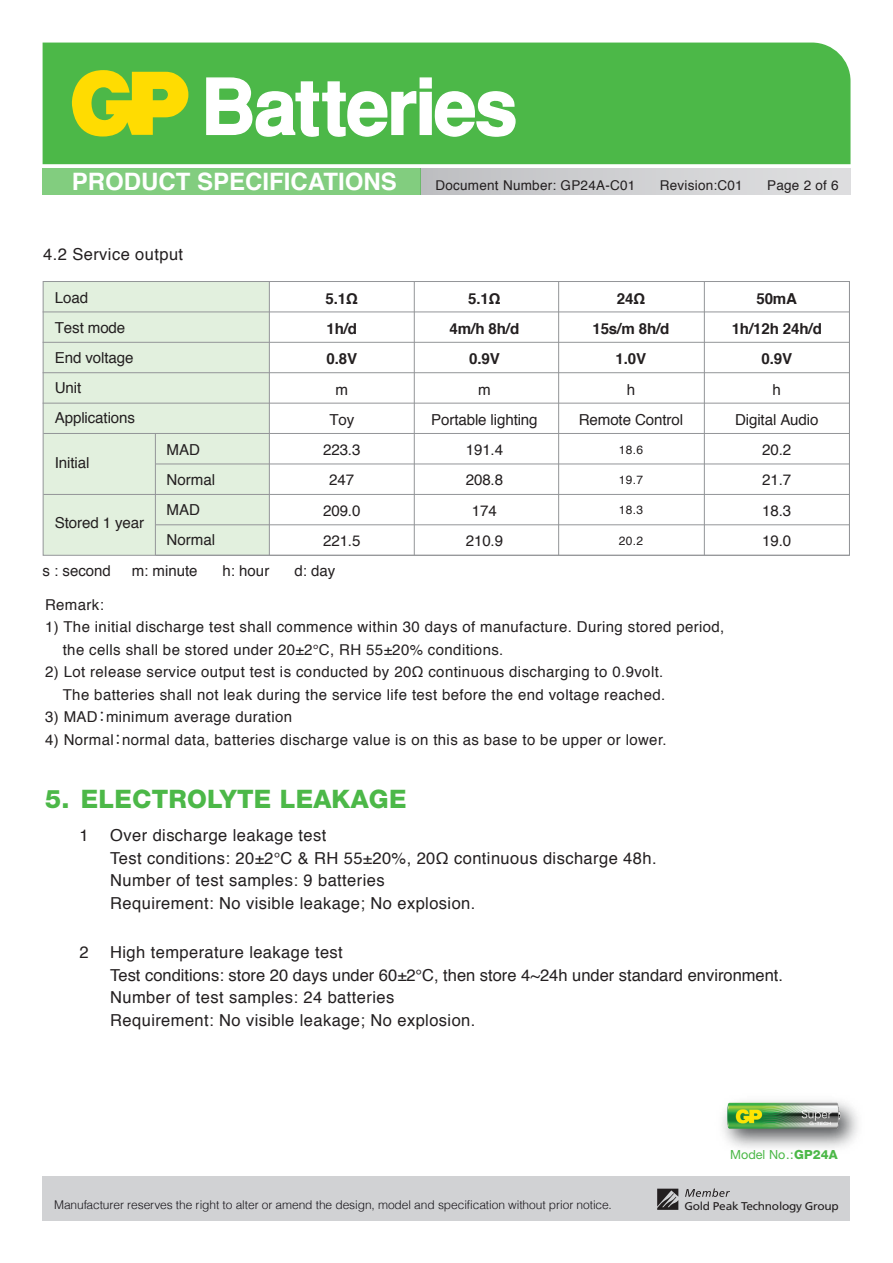
<style>
.page{position:relative;width:893px;height:1263px;background:#fff}
.page>*{position:absolute;margin:0;border:0;box-sizing:border-box;transform-origin:0 0}
.t1{font:800 25.5px "Helvetica Neue LT Std";letter-spacing:.01em;color:#4cb848}
.t2{font:700 24px "Helvetica";color:#fff}
.t3{font:16.5px/22.5px "Helvetica";letter-spacing:.025em;color:#231f20}
.t4{font:15.15px/30.3px "Helvetica";letter-spacing:-.01em;color:#231f20;text-align:center}
.t5{font:700 15.15px/30.3px "Helvetica";letter-spacing:-.01em;color:#231f20;text-align:center}
.t6{font:15px/22.5px "Helvetica";letter-spacing:.025em;color:#231f20}
.t7{font:13.5px "Helvetica";letter-spacing:.02em;color:#231f20}
.t8{font:12.6px "Helvetica Neue LT Std";letter-spacing:.005em;color:#4cb848}
.t9{font:300 12px "Helvetica";letter-spacing:-.005em;color:#18151a}
.t10{font:12px "Helvetica";letter-spacing:.025em;color:#231f20}
.t11{font:11.25px "Frutiger LT Std";letter-spacing:-.02em;color:#231f20;scale:1.06 1}
.s1{font-family:"Koz Go Pr 6 N"}
.s2{font-weight:800}
</style>
<div class="page">
<div style="left:43px;top:281px;width:226px;height:274px;background:#e2f0de"></div>
<hr style="left:269px;top:281px;width:1px;height:274px;background:#939598">
<hr style="left:414px;top:281px;width:1px;height:274px;background:#939598">
<hr style="left:558px;top:281px;width:1px;height:274px;background:#939598">
<hr style="left:704px;top:281px;width:1px;height:274px;background:#939598">
<hr style="left:155px;top:433px;width:1px;height:122px;background:#939598">
<hr style="left:43px;top:312px;width:806px;height:1px;background:#939598">
<hr style="left:43px;top:342px;width:806px;height:1px;background:#939598">
<hr style="left:43px;top:372px;width:806px;height:1px;background:#939598">
<hr style="left:43px;top:403px;width:806px;height:1px;background:#939598">
<hr style="left:43px;top:433px;width:806px;height:1px;background:#939598">
<hr style="left:156px;top:464px;width:693px;height:1px;background:#939598">
<hr style="left:43px;top:494px;width:806px;height:1px;background:#939598">
<hr style="left:156px;top:524px;width:693px;height:1px;background:#939598">
<div style="left:43px;top:1176px;width:807px;height:44px;background:#d1d2d4"></div>
<div style="left:421px;top:168px;width:429px;height:26px;background:linear-gradient(to right,#bfc0c2,#e0e0e2)"></div>
<div style="left:43px;top:168px;width:378px;height:26px;background:#82cd7f"></div>
<div style="left:43px;top:43px;width:807px;height:121px;background:#4cb848"></div>
<svg style="left:205px;top:77px;width:311px;height:61px"></svg>
<svg style="left:72px;top:70px;width:116px;height:67px;background:#c3cf18"></svg>
<img style="left:847px;top:1104px;width:11px;height:40px">
<img style="left:722px;top:1100px;width:125px;height:48px">
<svg style="left:657px;top:1189px;width:21px;height:21px"></svg>
<svg style="left:685px;top:1188px;width:45px;height:9px"></svg>
<h2 class="t2" style="left:72px;top:162px;width:326px">PRODUCT SPECIFICATIONS</h2>
<p class="t7" style="left:435px;top:175px;width:201px">Document Number: GP24A-C01</p>
<p class="t7" style="left:660px;top:175px;width:85px">Revision:C01</p>
<p class="t7" style="left:767px;top:175px;width:73px">Page 2 of 6</p>
<p class="t3" style="left:43px;top:244px;width:142px">4.2 Service output</p>
<p class="t4" style="left:55px;top:283px;width:82px;text-align:left">Load<br>Test mode<br>End voltage<br>Unit<br>Applications</p>
<p class="t4" style="left:55px;top:448px;width:36px">Initial</p>
<p class="t4" style="left:55px;top:508px;width:91px">Stored 1 year</p>
<p class="t4" style="left:166px;top:435px;width:50px;text-align:left">MAD<br>Normal<br>MAD<br>Normal</p>
<p class="t5" style="left:326px;top:283px;width:34px;text-align:justify">5.1Ω 1h/d 0.8V</p>
<p class="t4" style="left:323px;top:374px;width:39px">m<br>Toy<br>223.3<br>247<br>209.0<br>221.5</p>
<p class="t6" style="left:43px;top:560px;width:70px">s : second</p>
<p class="t6" style="left:132px;top:560px;width:67px">m: minute</p>
<p class="t6" style="left:223px;top:560px;width:48px">h: hour</p>
<p class="t6" style="left:294px;top:560px;width:42px">d: day</p>
<p class="t5" style="left:450px;top:283px;width:71px">5.1Ω<br>4m/h 8h/d<br>0.9V</p>
<p class="t4" style="left:431px;top:374px;width:108px">m<br>Portable lighting<br>191.4<br>208.8<br>174<br>210.9</p>
<p class="t5" style="left:592px;top:283px;width:79px">24Ω<br>15s/m 8h/d<br>1.0V</p>
<p class="t4" style="left:579px;top:374px;width:106px">h<br>Remote Control</p>
<p class="t10" style="left:619px;top:440px;width:26px">18.6</p>
<p class="t10" style="left:619px;top:470px;width:26px">19.7</p>
<p class="t10" style="left:619px;top:501px;width:26px">18.3</p>
<p class="t10" style="left:619px;top:531px;width:26px">20.2</p>
<p class="t6" style="left:45px;top:594px;width:60px">Remark:</p>
<p class="t6" style="left:63px;top:616px;width:663px;text-indent:-18px">1) The initial discharge test shall commence within 30 days of manufacture. During stored period, the cells shall be stored under 20±2℃, RH 55±20% conditions.</p>
<p class="t6" style="left:45px;top:661px;width:622px;text-align:right">2) Lot release service output test is conducted by 20Ω continuous discharging to 0.9volt.<br>The batteries shall not leak during the service life test before the end voltage reached.</p>
<p class="t6" style="left:45px;top:706px;width:249px">3) MAD<span class="s1">：</span>minimum average duration</p>
<p class="t6" style="left:45px;top:729px;width:623px">4) Normal<span class="s1">：</span>normal data, batteries discharge value is on this as base to be upper or lower.</p>
<p class="t5" style="left:732px;top:283px;width:92px">50mA<br>1h/12h 24h/d<br>0.9V</p>
<p class="t4" style="left:735px;top:374px;width:85px">h<br>Digital Audio<br>20.2<br>21.7<br>18.3<br>19.0</p>
<h1 class="t1" style="left:45px;top:784px;width:363px">5. ELECTROLYTE LEAKAGE</h1>
<p class="t3" style="left:79px;top:824px;width:11px">1</p>
<p class="t3" style="left:110px;top:824px;width:548px">Over discharge leakage test<br>Test conditions: 20±2℃ &amp; RH 55±20%, 20Ω continuous discharge 48h.<br>Number of test samples: 9 batteries<br>Requirement: No visible leakage; No explosion.</p>
<p class="t3" style="left:79px;top:941px;width:11px">2</p>
<p class="t3" style="left:110px;top:941px;width:674px">High temperature leakage test<br>Test conditions: store 20 days under 60±2℃, then store 4~24h under standard environment.<br>Number of test samples: 24 batteries<br>Requirement: No visible leakage; No explosion.</p>
<p class="t9" style="left:54px;top:1195px;width:559px">Manufacturer reserves the right to alter or amend the design, model and specification without prior notice.</p>
<p class="t8" style="left:730px;top:1147px;width:109px">Model No.:<span class="s2">GP24A</span></p>
<p class="t11" style="left:684px;top:1199px;width:147px">Gold Peak Technology Group</p>
</div>
